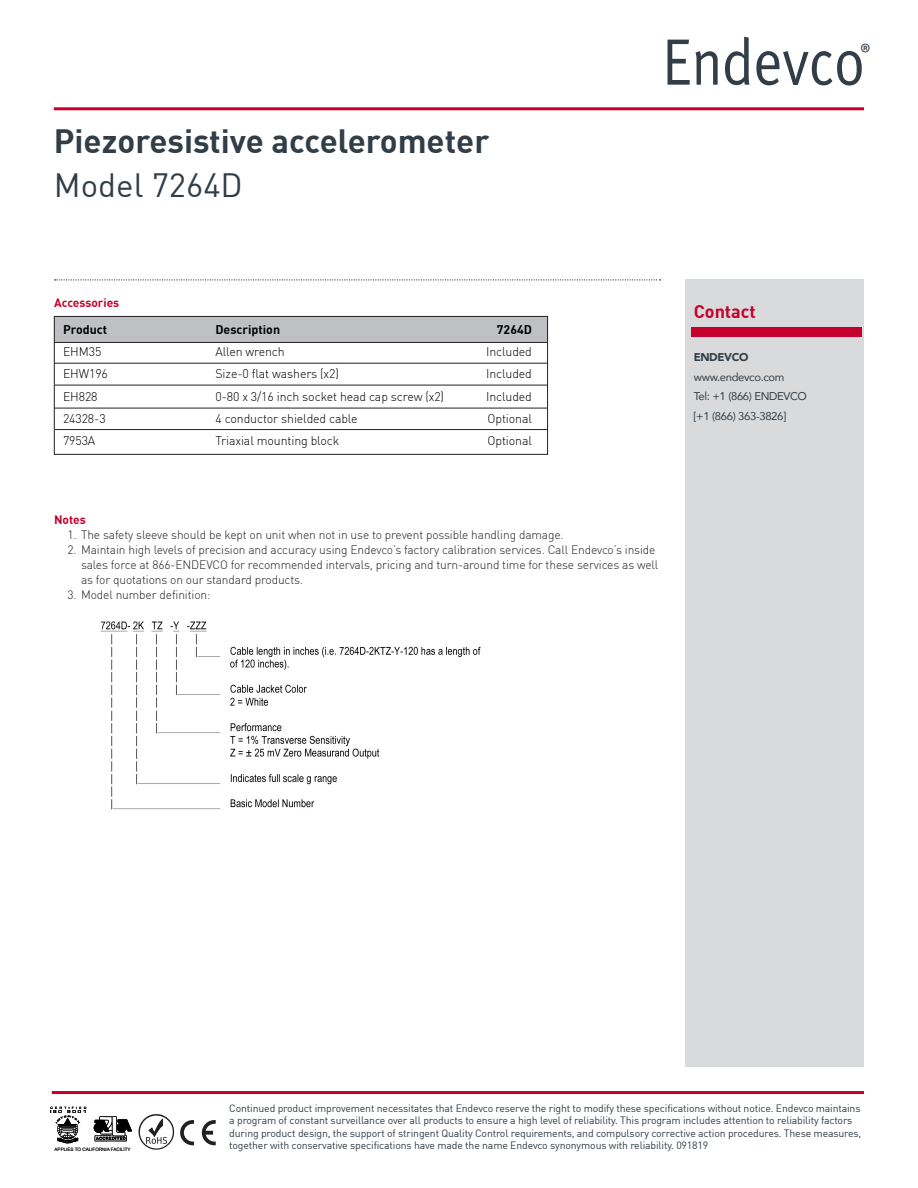
<style>
.page{position:relative;width:918px;height:1188px;background:#fff}
.page>*{position:absolute;margin:0;border:0;box-sizing:border-box;transform-origin:0 0}
.t1{font:700 33px "DIN";color:#313e48}
.t2{font:33px "DIN";color:#313e48}
.t3{font:26.85px "Myriad Pro";color:#323d47;scale:.94 1}
.t4{font:700 18px "DIN";color:#c5002e}
.t5{font:300 12.45px "DIN";letter-spacing:-.01em;color:#000}
.t6{font:700 12.45px "DIN";color:#000}
.t7{font:300 12px/15px "DIN";letter-spacing:-.01em;color:#231f20}
.t8{font:700 12px "DIN";color:#c5002e}
.t9{font:11.25px/19.5px "Avenir";letter-spacing:-.03em;color:#313e48}
.t10{font:900 11.25px "Avenir";letter-spacing:-.03em;color:#313e48}
.t11{font:10.5px/12.6px "DIN";letter-spacing:-.015em;color:#313e48}
.t12{font:4.5px "Helvetica";color:#231f20}
</style>
<div class="page">
<hr style="left:54px;top:107px;width:810px;height:3px;background:#c5002e">
<svg style="left:668px;top:40px;width:50px;height:45px"></svg>
<svg style="left:725px;top:37px;width:25px;height:48px"></svg>
<svg style="left:756px;top:51px;width:106px;height:35px"></svg>
<div style="left:685px;top:279px;width:179px;height:788px;background:#d9dadb"></div>
<svg style="left:55px;top:279px;width:606px;height:1px"></svg>
<hr style="left:52px;top:1091px;width:812px;height:3px;background:#c5002e">
<img style="left:50px;top:1106px;width:37px;height:38px">
<img style="left:93px;top:1116px;width:39px;height:26px">
<svg style="left:139px;top:1114px;width:35px;height:36px"></svg>
<svg style="left:180px;top:1120px;width:14px;height:25px"></svg>
<svg style="left:202px;top:1120px;width:14px;height:25px"></svg>
<div style="left:691px;top:328px;width:171px;height:9px;background:#c5002e"></div>
<div style="left:54px;top:316px;width:493px;height:27px;background:#bec0c4"></div>
<div style="left:54px;top:316px;width:494px;height:139px;border:1px solid #231f20"></div>
<hr style="left:54px;top:363px;width:493px;height:1px;background:#231f20">
<hr style="left:54px;top:342px;width:493px;height:1px;background:#231f20">
<hr style="left:55px;top:385px;width:493px;height:1px;background:#231f20">
<hr style="left:54px;top:408px;width:493px;height:1px;background:#231f20">
<hr style="left:55px;top:429px;width:493px;height:1px;background:#231f20">
<img style="left:100px;top:621px;width:381px;height:189px">
<h1 class="t1" style="left:54px;top:120px;width:437px">Piezoresistive accelerometer</h1>
<h1 class="t2" style="left:54px;top:164px;width:191px">Model 7264D</h1>
<p class="t8" style="left:54px;top:294px;width:67px">Accessories</p>
<p class="t6" style="left:63px;top:321px;width:46px">Product</p>
<p class="t6" style="left:215px;top:321px;width:66px">Description</p>
<p class="t6" style="left:497px;top:321px;width:37px">7264D</p>
<p class="t5" style="left:63px;top:344px;width:40px">EHM35</p>
<p class="t5" style="left:215px;top:344px;width:71px">Allen wrench</p>
<p class="t5" style="left:486px;top:344px;width:47px">Included</p>
<p class="t5" style="left:63px;top:366px;width:46px">EHW196</p>
<p class="t5" style="left:215px;top:366px;width:125px">Size-0 flat washers (x2)</p>
<p class="t5" style="left:486px;top:366px;width:47px">Included</p>
<p class="t5" style="left:63px;top:389px;width:36px">EH828</p>
<p class="t5" style="left:215px;top:389px;width:230px">0-80 x 3/16 inch socket head cap screw (x2)</p>
<p class="t5" style="left:486px;top:389px;width:47px">Included</p>
<p class="t5" style="left:63px;top:411px;width:44px">24328-3</p>
<p class="t5" style="left:215px;top:411px;width:144px">4 conductor shielded cable</p>
<p class="t5" style="left:488px;top:411px;width:46px">Optional</p>
<p class="t5" style="left:63px;top:433px;width:34px">7953A</p>
<p class="t5" style="left:215px;top:433px;width:125px">Triaxial mounting block</p>
<p class="t5" style="left:488px;top:433px;width:46px">Optional</p>
<p class="t8" style="left:54px;top:512px;width:33px">Notes</p>
<p class="t7" style="left:68px;top:527px;width:498px">1. The safety sleeve should be kept on unit when not in use to prevent possible handling damage.</p>
<p class="t7" style="left:81px;top:542px;width:579px;text-indent:-14px">2. Maintain high levels of precision and accuracy using Endevco’s factory calibration services. Call Endevco’s inside sales force at 866-ENDEVCO for recommended intervals, pricing and turn-around time for these services as well as for quotations on our standard products.</p>
<p class="t7" style="left:68px;top:587px;width:145px">3. Model number definition:</p>
<h3 class="t4" style="left:694px;top:300px;width:64px">Contact</h3>
<p class="t10" style="left:694px;top:348px;width:56px">ENDEVCO</p>
<p class="t9" style="left:694px;top:367px;width:115px">www.endevco.com<br>Tel: +1 (866) ENDEVCO [+1 (866) 363-3826]</p>
<h2 class="t3" style="left:860px;top:37px;width:13px">®</h2>
<p class="t12" style="left:55px;top:1146px;width:78px">APPLIES TO CALIFORNIA FACILITY</p>
<p class="t11" style="left:229px;top:1101px;width:634px">Continued product improvement necessitates that Endevco reserve the right to modify these specifications without notice. Endevco maintains a program of constant surveillance over all products to ensure a high level of reliability. This program includes attention to reliability factors during product design, the support of stringent Quality Control requirements, and compulsory corrective action procedures. These measures, together with conservative specifications have made the name Endevco synonymous with reliability. 091819</p>
</div>
